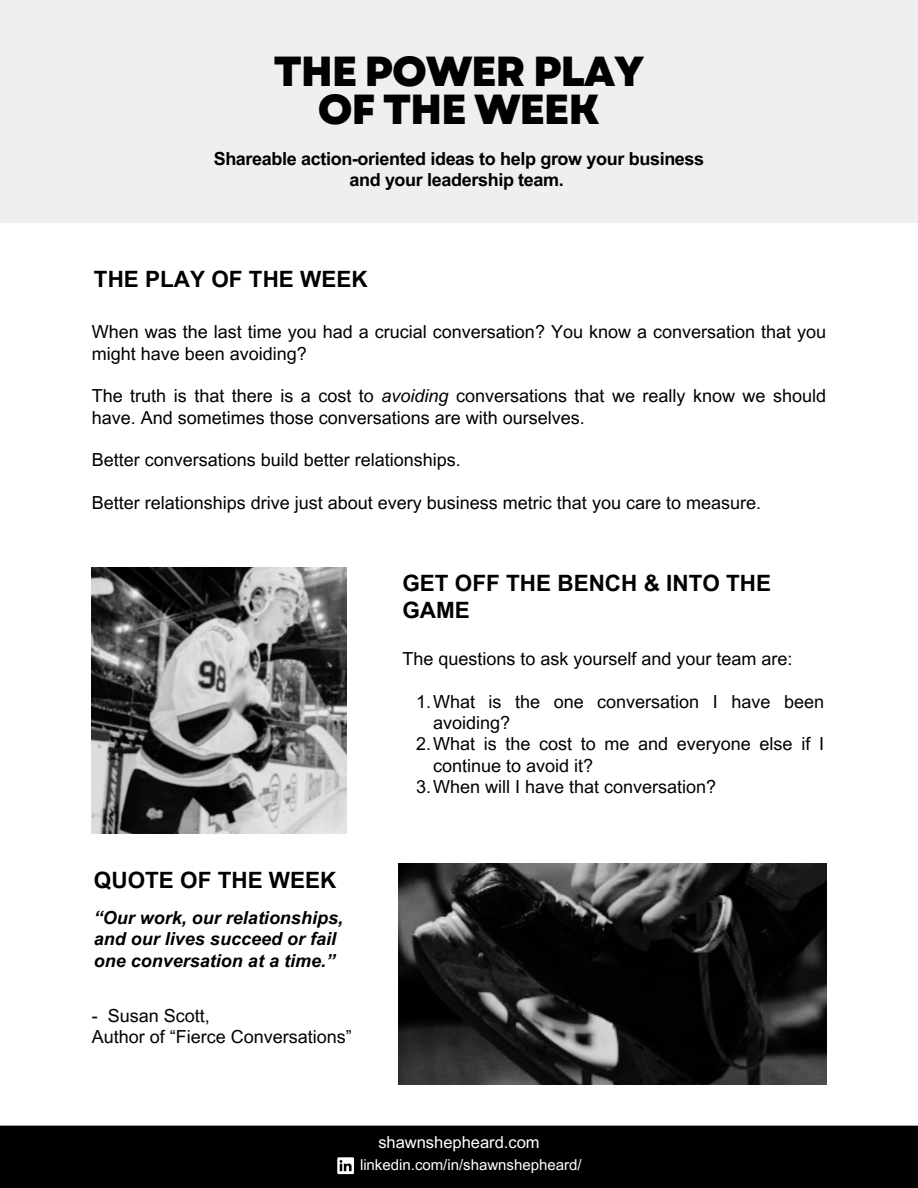
<style>
.page{position:relative;width:918px;height:1188px;background:#fff}
.page>*{position:absolute;margin:0;border:0;box-sizing:border-box;transform-origin:0 0}
.t1{font:800 42px "Garet";letter-spacing:-.03em;color:#000}
.t2{font:700 22.5px/27px "Arial MT Pro";color:#000}
.t3{font:18px/21.3px "Arial MT Pro";color:#000}
.t4{font:italic 700 18px/21.3px "Arial MT Pro";color:#000}
.t5{font:700 18px "Arial Unicode MS";letter-spacing:-.02em;color:#000}
.t6{font:16.5px "Arial MT Pro";color:#fff}
.t7{font:15px "Arial MT Pro";color:#fff}
.s1{font-style:italic}
</style>
<div class="page">
<div style="left:0;top:0;width:918px;height:223px;background:#efefef"></div>
<div style="left:0;top:1126px;width:918px;height:62px;background:#000"></div>
<svg style="left:337px;top:1157px;width:17px;height:17px"></svg>
<img style="left:92px;top:567px;width:254px;height:267px">
<img style="left:398px;top:864px;width:429px;height:220px">
<p class="t1" style="left:273px;top:41px;width:373px">THE POWER PLAY</p>
<p class="t1" style="left:318px;top:79px;width:284px">OF THE WEEK</p>
<p class="t5" style="left:214px;top:146px;width:492px">Shareable action-oriented ideas to help grow your business</p>
<p class="t5" style="left:349px;top:167px;width:216px">and your leadership team.</p>
<p class="t2" style="left:94px;top:268px;width:275px">THE PLAY OF THE WEEK</p>
<p class="t3" style="left:92px;top:323px;width:736px">When was the last time you had a crucial conversation? You know a conversation that you might have been avoiding?</p>
<p class="t3" style="left:92px;top:388px;width:736px">The truth is that there is a cost to <span class="s1">avoiding</span> conversations that we really know we should have. And sometimes those conversations are with ourselves.</p>
<p class="t3" style="left:92px;top:452px;width:371px">Better conversations build better relationships.</p>
<p class="t3" style="left:92px;top:494px;width:671px">Better relationships drive just about every business metric that you care to measure.</p>
<p class="t2" style="left:94px;top:870px;width:244px">QUOTE OF THE WEEK</p>
<p class="t4" style="left:94px;top:909px;width:251px">“Our work, our relationships, and our lives succeed or fail one conversation at a time.”</p>
<p class="t3" style="left:92px;top:1007px;width:120px">- Susan Scott,</p>
<p class="t3" style="left:92px;top:1028px;width:262px">Author of “Fierce Conversations”</p>
<p class="t2" style="left:402px;top:572px;width:370px">GET OFF THE BENCH &amp; INTO THE<br>GAME</p>
<p class="t3" style="left:402px;top:650px;width:392px">The questions to ask yourself and your team are:</p>
<p class="t3" style="left:433px;top:693px;width:392px;text-indent:-17px">1.What is the one conversation I have been avoiding?</p>
<p class="t3" style="left:433px;top:736px;width:392px;text-indent:-17px">2.What is the cost to me and everyone else if I continue to avoid it?</p>
<p class="t3" style="left:416px;top:778px;width:301px">3.When will I have that conversation?</p>
<p class="t6" style="left:378px;top:1136px;width:163px">shawnshepheard.com</p>
<p class="t7" style="left:360px;top:1160px;width:223px">linkedin.com/in/shawnshepheard/</p>
</div>
